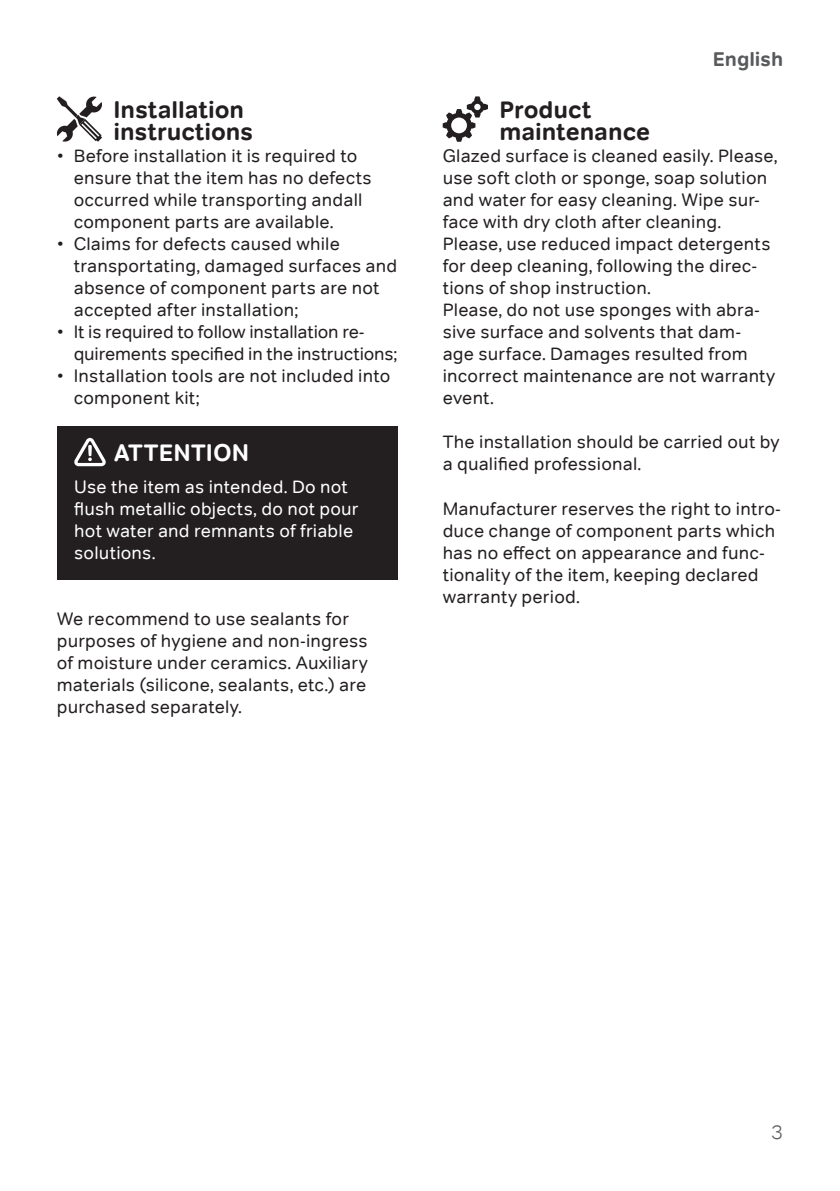
<style>
.page{position:relative;width:840px;height:1191px;background:#fff}
.page>*{position:absolute;margin:0;border:0;box-sizing:border-box;transform-origin:0 0}
.t1{font:700 24px/22px "Tondo Corp";color:#231f20}
.t2{font:700 24px "Tondo Corp";letter-spacing:.01em;color:#fff}
.t3{font:700 20px "Tondo Corp";color:#58595b}
.t4{font:300 20px "Tondo Corp";color:#58595b}
.t5{font:18px/22px "Tondo Corp";letter-spacing:.01em;color:#231f20}
.t6{font:18px/22px "Tondo Corp";letter-spacing:.01em;color:#fff}
.t7{font:18px/22px "Tondo Corp";letter-spacing:-.01em;color:#231f20}
</style>
<div class="page">
<div style="left:57px;top:426px;width:340px;height:154px;background:#231f20"></div>
<svg style="left:74px;top:438px;width:32px;height:28px"></svg>
<svg style="left:56px;top:96px;width:46px;height:46px"></svg>
<svg style="left:442px;top:96px;width:45px;height:46px"></svg>
<h1 class="t1" style="left:113px;top:101px;width:141px">Installation instructions</h1>
<p class="t5" style="left:74px;top:146px;width:299px;text-indent:-17px">• Before installation it is required to ensure that the item has no defects occurred while transporting andall component parts are available.</p>
<p class="t5" style="left:74px;top:234px;width:325px;text-indent:-17px">• Claims for defects caused while transportating, damaged surfaces and absence of component parts are not accepted after installation;</p>
<p class="t7" style="left:74px;top:322px;width:325px;text-indent:-17px">• It is required to follow installation re&shy;quirements specified in the instructions;</p>
<p class="t5" style="left:74px;top:366px;width:318px;text-indent:-17px">• Installation tools are not included into component kit;</p>
<h1 class="t2" style="left:114px;top:442px;width:136px">ATTENTION</h1>
<p class="t6" style="left:74px;top:476px;width:285px">Use the item as intended. Do not flush metallic objects, do not pour hot water and remnants of friable solutions.</p>
<p class="t5" style="left:57px;top:608px;width:312px">We recommend to use sealants for purposes of hygiene and non-ingress of moisture under ceramics. Auxiliary materials (silicone, sealants, etc.) are purchased separately.</p>
<p class="t3" style="left:712px;top:51px;width:72px">English</p>
<h1 class="t1" style="left:499px;top:101px;width:152px">Product maintenance</h1>
<p class="t5" style="left:442px;top:145px;width:336px">Glazed surface is cleaned easily. Please, use soft cloth or sponge, soap solution and water for easy cleaning. Wipe sur&shy;face with dry cloth after cleaning.<br>Please, use reduced impact detergents for deep cleaning, following the direc&shy;tions of shop instruction.<br>Please, do not use sponges with abra&shy;sive surface and solvents that dam-<br>age surface. Damages resulted from incorrect mainte nance are not warranty event.</p>
<p class="t5" style="left:442px;top:431px;width:338px">The installation should be carried out by a qualified professional.</p>
<p class="t5" style="left:442px;top:498px;width:339px">Manufacturer reserves the right to intro&shy;duce change of component parts which has no effect on appearance and func&shy;tionality of the item, keeping declared warranty period.</p>
<p class="t4" style="left:770px;top:1124px;width:14px">3</p>
</div>
